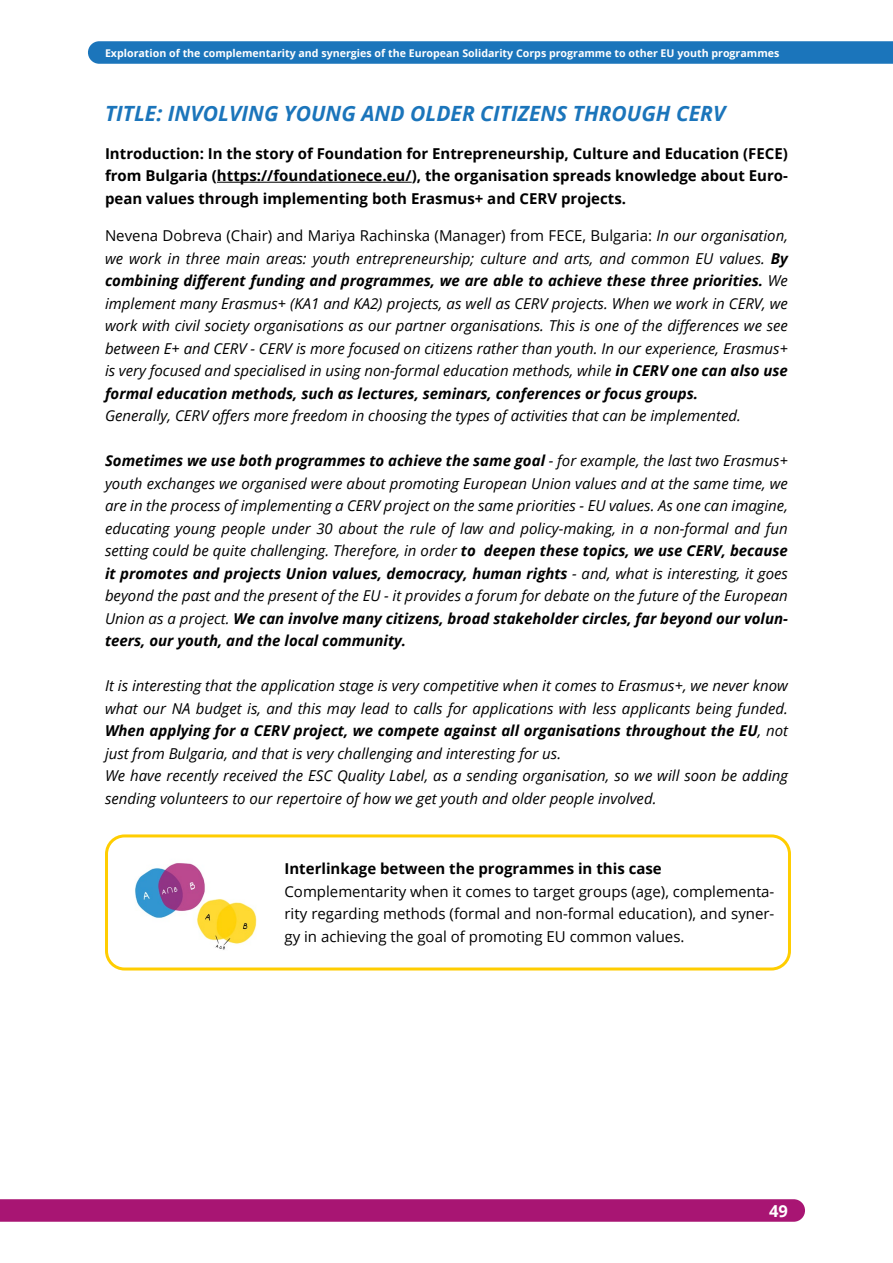
<style>
.page{position:relative;width:893px;height:1263px;background:#fff}
.page>*{position:absolute;margin:0;border:0;box-sizing:border-box;transform-origin:0 0}
.t1{font:italic 700 21px "Open Sans";color:#1b75bb}
.t2{font:700 16.5px "Open Sans";color:#fff}
.t3{font:italic 15px/22.5px "Open Sans";color:#000;text-align:justify}
.t4{font:700 15px/22.5px "Open Sans";color:#000;text-align:justify}
.t5{font:15px/22.5px "Open Sans";color:#000;text-align:justify}
.t6{font:700 10.65px "Open Sans";color:#fff}
.s1{font-style:normal}
.s2{font-weight:700}
</style>
<div class="page">
<svg style="left:0;top:1199px;width:805px;height:23px;background:#aa1a76"></svg>
<svg style="left:88px;top:41px;width:805px;height:23px;background:#2078bc"></svg>
<hr style="left:217px;top:182px;width:195px;height:1px;background:#000">
<div style="left:105px;top:834px;width:686px;height:136px;border:3px solid #ffcd00;border-radius:18px"></div>
<img style="left:135px;top:863px;width:122px;height:87px">
<p class="t6" style="left:105px;top:45px;width:676px">Exploration of the complementarity and synergies of the European Solidarity Corps programme to other EU youth programmes</p>
<h1 class="t1" style="left:105px;top:99px;width:622px">TITLE: INVOLVING YOUNG AND OLDER CITIZENS THROUGH CERV</h1>
<p class="t4" style="left:105px;top:141px;width:684px">Introduction: In the story of Foundation for Entrepreneurship, Culture and Education (FECE) from Bulgaria (https://foundationece.eu/), the organisation spreads knowledge about Euro&shy;pean values through implementing both Erasmus+ and CERV projects.</p>
<p class="t3" style="left:105px;top:224px;width:684px"><span class="s1">Nevena Dobreva (Chair) and Mariya Rachinska (Manager) from FECE, Bulgaria:</span> In our organisation, we work in three main areas: youth entrepreneurship; culture and arts, and common EU values. <span class="s2">By combining different funding and programmes, we are able to achieve these three priorities.</span> We implement many Erasmus+ (KA1 and KA2) projects, as well as CERV projects. When we work in CERV, we work with civil society organisations as our partner organisations. This is one of the differences we see between E+ and CERV - CERV is more focused on citizens rather than youth. In our experience, Erasmus+ is very focused and specialised in using non-formal education methods, while <span class="s2">in CERV one can also use formal education methods, such as lectures, seminars, conferences or focus groups.</span></p>
<p class="t3" style="left:105px;top:404px;width:637px">Generally, CERV offers more freedom in choosing the types of activities that can be implemented.</p>
<p class="t3" style="left:105px;top:449px;width:684px"><span class="s2">Sometimes we use both programmes to achieve the same goal</span> - for example, the last two Erasmus+ youth exchanges we organised were about promoting European Union values and at the same time, we are in the process of implementing a CERV project on the same priorities - EU values. As one can imagine, educating young people under 30 about the rule of law and policy-making, in a non-formal and fun setting could be quite challenging. Therefore, in order <span class="s2">to deepen these topics, we use CERV, because it promotes and projects Union values, democracy, human rights</span> - and, what is interesting, it goes beyond the past and the present of the EU - it provides a forum for debate on the future of the European Union as a project. <span class="s2">We can involve many citizens, broad stakeholder circles, far beyond our volun&shy;teers, our youth, and the local community.</span></p>
<p class="t3" style="left:105px;top:674px;width:684px;text-align:left">It is interesting that the application stage is very competitive when it comes to Erasmus+, we never know what our NA budget is, and this may lead to calls for applications with less applicants being funded.<br><span class="s2">When applying for a CERV project, we compete against all organisations throughout the EU</span>, not just from Bulgaria, and that is very challenging and interesting for us.<br>We have recently received the ESC Quality Label, as a sending organisation, so we will soon be adding sending volunteers to our repertoire of how we get youth and older people involved.</p>
<p class="t4" style="left:284px;top:857px;width:379px">Interlinkage between the programmes in this case</p>
<p class="t5" style="left:284px;top:880px;width:491px">Complementarity when it comes to target groups (age), complementa&shy;rity regarding methods (formal and non-formal education), and syner&shy;gy in achieving the goal of promoting EU common values.</p>
<p class="t2" style="left:769px;top:1199px;width:20px">49</p>
</div>
